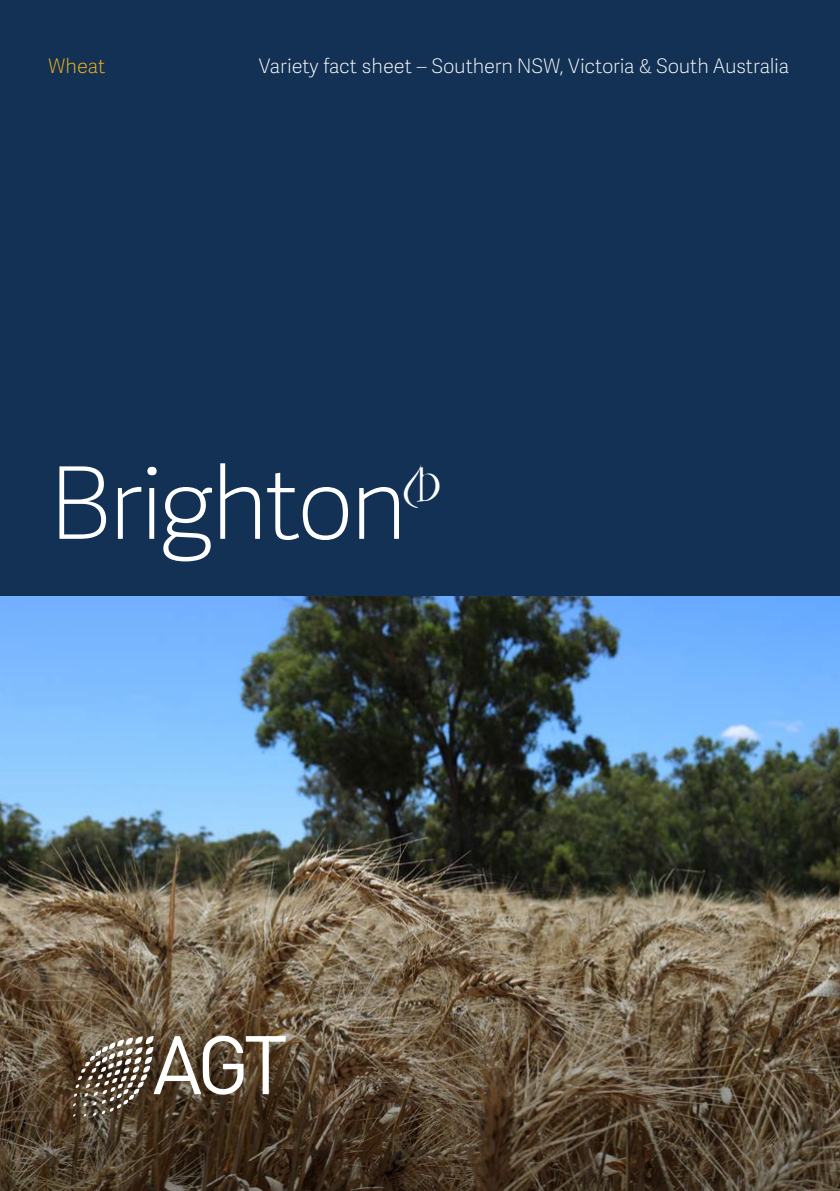
<style>
.page{position:relative;width:840px;height:1191px;background:#fff}
.page>*{position:absolute;margin:0;border:0;box-sizing:border-box;transform-origin:0 0}
.t1{font:100 100px "Adelle Sans";letter-spacing:-.04em;color:#fff}
.t2{font:100 20px "Adelle Sans";letter-spacing:-.01em;color:#fff}
.t3{font:100 20px "Adelle Sans";letter-spacing:-.005em;color:#fdb71a}
</style>
<div class="page">
<img style="left:0;top:595px;width:839px;height:244px">
<div style="left:0;top:0;width:839px;height:595px;background:#123154"></div>
<svg style="left:0;top:839px;width:839px;height:352px"></svg>
<svg style="left:73px;top:1035px;width:212px;height:81px"></svg>
<p class="t3" style="left:48px;top:54px;width:59px">Wheat</p>
<p class="t2" style="left:258px;top:54px;width:532px">Variety fact sheet – Southern NSW, Victoria &amp; South Australia</p>
<h1 class="t1" style="left:48px;top:445px;width:393px">Brighton<sup>P</sup></h1>
</div>
